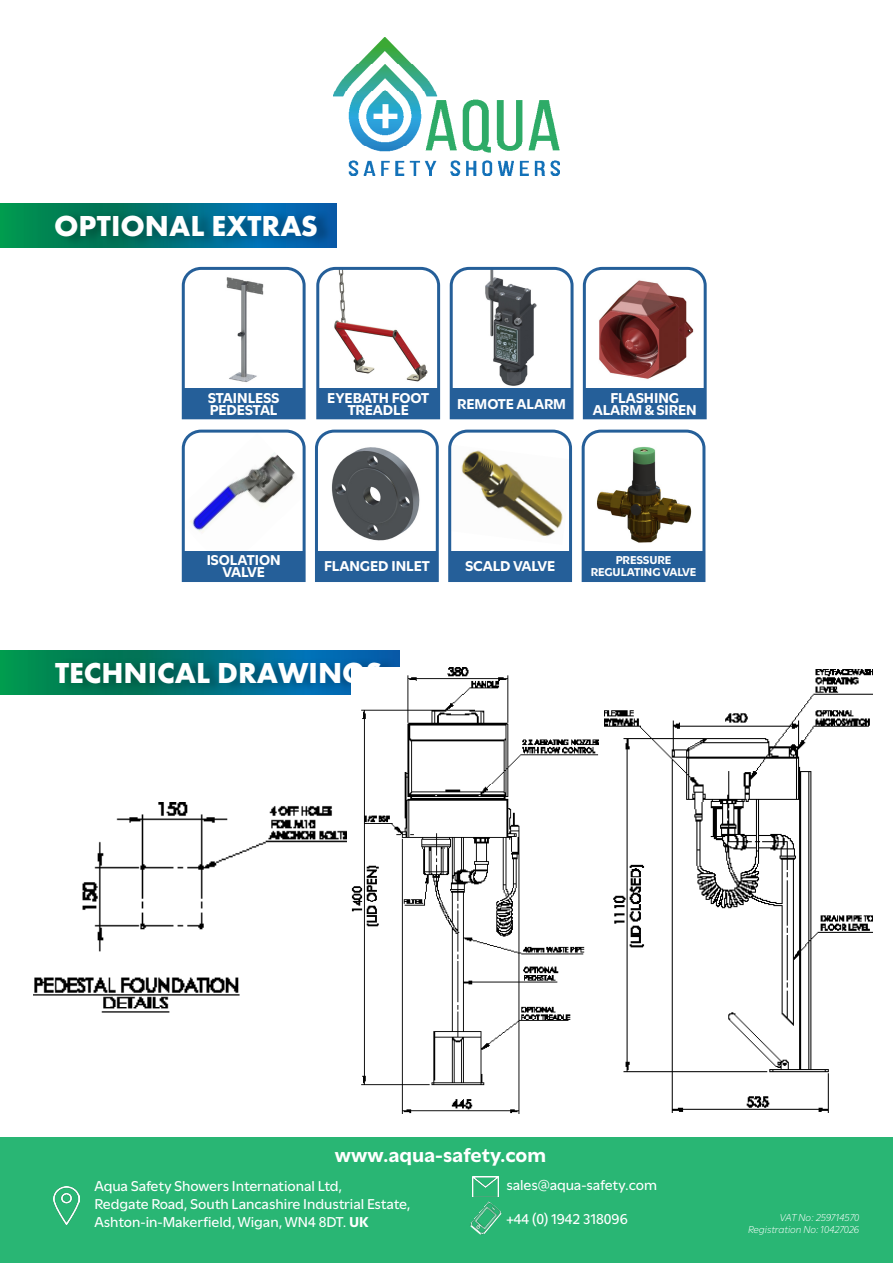
<style>
.page{position:relative;width:893px;height:1263px;background:#fff}
.page>*{position:absolute;margin:0;border:0;box-sizing:border-box;transform-origin:0 0}
.t1{font:700 30px "Futura PT";color:#fff}
.t2{font:700 21px "Utile";letter-spacing:-.005em;color:#fff}
.t3{font:500 15px/18px "Utile";color:#fff}
.t4{font:700 15px/12px "Utile";letter-spacing:-.01em;color:#fff;text-align:center}
.t5{font:700 12px/12px "Utile";letter-spacing:-.01em;color:#fff;text-align:center}
.t6{font:italic 300 10.5px/12px "Utile";letter-spacing:-.005em;color:#fff;text-align:right}
.s1{font-weight:700}
</style>
<div class="page">
<svg style="left:0;top:204px;width:336px;height:44px;background:#008069"></svg>
<div style="left:56px;top:210px;width:278px;height:37px;background:#000;opacity:.3"></div>
<svg style="left:181px;top:266px;width:125px;height:154px"></svg>
<div style="left:184px;top:389px;width:119px;height:28px;background:#255f99"></div>
<svg style="left:316px;top:266px;width:125px;height:154px"></svg>
<div style="left:318px;top:389px;width:120px;height:28px;background:#255f99"></div>
<svg style="left:448px;top:429px;width:125px;height:153px"></svg>
<div style="left:450px;top:551px;width:120px;height:29px;background:#255f99"></div>
<svg style="left:581px;top:429px;width:125px;height:153px"></svg>
<div style="left:584px;top:551px;width:119px;height:29px;background:#255f99"></div>
<svg style="left:181px;top:429px;width:125px;height:153px"></svg>
<div style="left:184px;top:551px;width:119px;height:29px;background:#255f99"></div>
<svg style="left:315px;top:429px;width:124px;height:153px"></svg>
<div style="left:317px;top:551px;width:120px;height:29px;background:#255f99"></div>
<svg style="left:449px;top:266px;width:125px;height:154px"></svg>
<div style="left:452px;top:389px;width:119px;height:28px;background:#255f99"></div>
<svg style="left:582px;top:266px;width:125px;height:154px"></svg>
<div style="left:585px;top:389px;width:119px;height:28px;background:#255f99"></div>
<svg style="left:0;top:651px;width:400px;height:43px;background:#008169"></svg>
<div style="left:57px;top:657px;width:342px;height:37px;background:#000;opacity:.3"></div>
<img style="left:33px;top:802px;width:313px;height:211px">
<img style="left:351px;top:668px;width:247px;height:445px">
<img style="left:604px;top:670px;width:268px;height:442px">
<img style="left:333px;top:37px;width:227px;height:139px">
<div style="left:0;top:1137px;width:893px;height:126px;background:#29b674"></div>
<img style="left:54px;top:1186px;width:25px;height:39px">
<img style="left:473px;top:1177px;width:25px;height:20px">
<img style="left:470px;top:1201px;width:32px;height:34px">
<p class="t1" style="left:54px;top:207px;width:266px">OPTIONAL EXTRAS</p>
<p class="t4" style="left:208px;top:390px;width:74px;text-align:left">STAINLESS<br>PEDESTAL</p>
<p class="t4" style="left:327px;top:390px;width:103px">EYEBATH FOOT<br>TREADLE</p>
<p class="t4" style="left:457px;top:396px;width:110px">REMOTE ALARM</p>
<p class="t4" style="left:593px;top:390px;width:106px">FLASHING<br>ALARM &amp; SIREN</p>
<p class="t4" style="left:207px;top:553px;width:76px">ISOLATION</p>
<p class="t4" style="left:223px;top:565px;width:44px">VALVE</p>
<p class="t4" style="left:324px;top:559px;width:107px">FLANGED INLET</p>
<p class="t1" style="left:55px;top:654px;width:329px">TECHNICAL DRAWINGS</p>
<p class="t4" style="left:465px;top:559px;width:92px">SCALD VALVE</p>
<p class="t5" style="left:591px;top:553px;width:107px">PRESSURE<br>REGULATING VALVE</p>
<p class="t2" style="left:335px;top:1138px;width:213px">www.aqua-safety.com</p>
<p class="t3" style="left:94px;top:1176px;width:249px">Aqua Safety Showers International Ltd,</p>
<p class="t3" style="left:94px;top:1194px;width:318px">Redgate Road, South Lancashire Industrial Estate,<br>Ashton-in-Makerfield, Wigan, WN4 8DT. <span class="s1">UK</span></p>
<p class="t3" style="left:506px;top:1175px;width:152px">sales@aqua-safety.com</p>
<p class="t3" style="left:506px;top:1209px;width:123px">+44 (0) 1942 318096</p>
<p class="t6" style="left:748px;top:1210px;width:113px">VAT No: 259714570<br>Registration No: 10427026</p>
</div>
